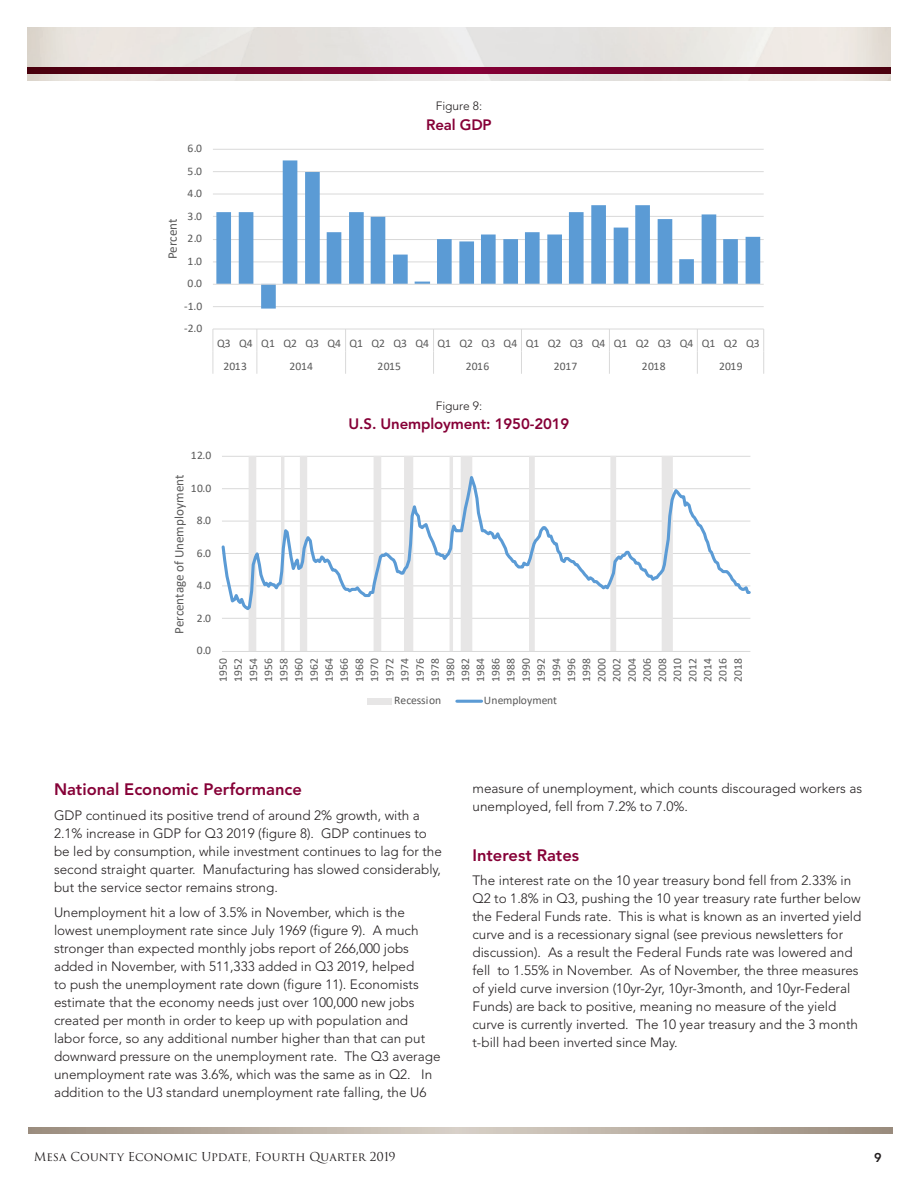
<style>
.page{position:relative;width:918px;height:1188px;background:#fff}
.page>*{position:absolute;margin:0;border:0;box-sizing:border-box;transform-origin:0 0}
.t1{font:800 16.5px "Avenir";color:#860037}
.t2{font:800 15px "Avenir";letter-spacing:-.01em;color:#860037}
.t3{font:300 13.5px/18px "Avenir";color:#231f20}
.t4{font:13.05px "Calibri";letter-spacing:.005em;color:#595959}
.t5{font:800 12.75px "Avenir";color:#231f20}
.t6{font:12px "Trajan Pro 3";color:#231f20}
.t7{font:300 12px "Avenir";color:#231f20}
.t8{font:11.55px/15.1px "Calibri";letter-spacing:.005em;color:#595959}
</style>
<div class="page">
<img style="left:27px;top:27px;width:864px;height:54px">
<svg style="left:27px;top:68px;width:864px;height:6px;background:#680023"></svg>
<svg style="left:28px;top:1128px;width:864px;height:6px;background:#b8ada1"></svg>
<hr style="left:213px;top:329px;width:551px;height:1px;background:#d9d9d9">
<hr style="left:213px;top:306px;width:551px;height:1px;background:#d9d9d9">
<hr style="left:213px;top:262px;width:551px;height:1px;background:#d9d9d9">
<hr style="left:213px;top:239px;width:551px;height:1px;background:#d9d9d9">
<hr style="left:213px;top:216px;width:551px;height:1px;background:#d9d9d9">
<hr style="left:213px;top:194px;width:551px;height:1px;background:#d9d9d9">
<hr style="left:213px;top:171px;width:551px;height:1px;background:#d9d9d9">
<hr style="left:213px;top:149px;width:551px;height:1px;background:#d9d9d9">
<svg style="left:216px;top:160px;width:544px;height:149px"></svg>
<hr style="left:213px;top:284px;width:551px;height:1px;background:#d9d9d9">
<svg style="left:213px;top:330px;width:1px;height:44px"></svg>
<svg style="left:256px;top:330px;width:1px;height:44px"></svg>
<svg style="left:345px;top:330px;width:1px;height:44px"></svg>
<svg style="left:433px;top:330px;width:1px;height:44px"></svg>
<svg style="left:521px;top:330px;width:1px;height:44px"></svg>
<svg style="left:609px;top:330px;width:1px;height:44px"></svg>
<svg style="left:697px;top:330px;width:1px;height:44px"></svg>
<svg style="left:763px;top:330px;width:1px;height:44px"></svg>
<hr style="left:222px;top:618px;width:528px;height:1px;background:#d9d9d9">
<hr style="left:222px;top:456px;width:528px;height:1px;background:#d9d9d9">
<svg style="left:248px;top:456px;width:425px;height:195px"></svg>
<hr style="left:222px;top:651px;width:528px;height:1px;background:#d9d9d9">
<svg style="left:222px;top:465px;width:529px;height:148px"></svg>
<div style="left:367px;top:698px;width:25px;height:6px;background:#e7e6e6"></div>
<hr style="left:457px;top:700px;width:25px;height:3px;background:#5b9bd5">
<p class="t8" style="left:188px;top:141px;width:16px">6.0</p>
<p class="t8" style="left:188px;top:163px;width:16px">5.0</p>
<p class="t4" style="left:164px;top:259px;width:42px;rotate:-90deg">Percent</p>
<p class="t8" style="left:188px;top:186px;width:16px">4.0</p>
<p class="t8" style="left:188px;top:208px;width:16px">3.0</p>
<p class="t8" style="left:188px;top:231px;width:16px">2.0</p>
<p class="t8" style="left:188px;top:253px;width:16px">1.0</p>
<p class="t8" style="left:188px;top:276px;width:16px">0.0</p>
<p class="t8" style="left:184px;top:298px;width:20px">-1.0</p>
<p class="t8" style="left:184px;top:321px;width:20px">-2.0</p>
<p class="t7" style="left:436px;top:99px;width:48px">Figure 8:</p>
<p class="t2" style="left:426px;top:116px;width:67px">Real GDP</p>
<p class="t8" style="left:223px;top:332px;width:538px;line-height:22.5px;text-indent:-6px">Q3 Q4 Q1 Q2 Q3 Q4 Q1 Q2 Q3 Q4 Q1 Q2 Q3 Q4 Q1 Q2 Q3 Q4 Q1 Q2 Q3 Q4 Q1 Q2 Q3<br>2013</p>
<p class="t8" style="left:289px;top:358px;width:25px">2014</p>
<p class="t8" style="left:378px;top:358px;width:25px">2015</p>
<p class="t8" style="left:466px;top:358px;width:25px">2016</p>
<p class="t8" style="left:554px;top:358px;width:25px">2017</p>
<p class="t8" style="left:642px;top:358px;width:25px">2018</p>
<p class="t8" style="left:719px;top:358px;width:25px">2019</p>
<p class="t7" style="left:436px;top:398px;width:48px">Figure 9:</p>
<p class="t2" style="left:349px;top:415px;width:222px">U.S. Unemployment: 1950-2019</p>
<p class="t8" style="left:191px;top:448px;width:22px">12.0</p>
<p class="t4" style="left:170px;top:634px;width:161px;rotate:-90deg">Percentage of Unemployment</p>
<p class="t8" style="left:191px;top:480px;width:22px">10.0</p>
<p class="t8" style="left:197px;top:513px;width:16px">8.0</p>
<p class="t8" style="left:197px;top:545px;width:16px">6.0</p>
<p class="t8" style="left:197px;top:578px;width:16px">4.0</p>
<p class="t8" style="left:197px;top:610px;width:16px">2.0</p>
<p class="t8" style="left:197px;top:643px;width:16px">0.0</p>
<p class="t8" style="left:215px;top:682px;width:25px;text-align:justify;rotate:-90deg">1950<br>1952<br>1954<br>1956<br>1958<br>1960<br>1962<br>1964<br>1966<br>1968<br>1970<br>1972<br>1974<br>1976<br>1978<br>1980<br>1982<br>1984<br>1986<br>1988<br>1990<br>1992<br>1994<br>1996<br>1998<br>2000<br>2002<br>2004<br>2006<br>2008<br>2010<br>2012<br>2014<br>2016<br>2018</p>
<p class="t8" style="left:394px;top:693px;width:48px">Recession</p>
<p class="t8" style="left:484px;top:693px;width:75px">Unemployment</p>
<p class="t1" style="left:54px;top:780px;width:250px">National Economic Performance</p>
<p class="t3" style="left:54px;top:807px;width:389px">GDP continued its positive trend of around 2% growth, with a 2.1% increase in GDP for Q3 2019 (figure 8). GDP continues to be led by consumption, while investment continues to lag for the second straight quarter. Manufacturing has slowed considerably, but the service sector remains strong.</p>
<p class="t3" style="left:54px;top:903px;width:388px">Unemployment hit a low of 3.5% in November, which is the lowest unemployment rate since July 1969 (figure 9). A much stronger than expected monthly jobs report of 266,000 jobs added in November, with 511,333 added in Q3 2019, helped<br>to push the unemployment rate down (figure 11). Economists estimate that the economy needs just over 100,000 new jobs created per month in order to keep up with population and labor force, so any additional number higher than that can put downward pressure on the unemployment rate. The Q3 average unemployment rate was 3.6%, which was the same as in Q2. In addition to the U3 standard unemployment rate falling, the U6</p>
<p class="t3" style="left:472px;top:780px;width:391px">measure of unemployment, which counts discouraged workers as unemployed, fell from 7.2% to 7.0%.</p>
<p class="t1" style="left:472px;top:845px;width:108px">Interest Rates</p>
<p class="t3" style="left:472px;top:872px;width:390px">The interest rate on the 10 year treasury bond fell from 2.33% in Q2 to 1.8% in Q3, pushing the 10 year treasury rate further below the Federal Funds rate. This is what is known as an inverted yield curve and is a recessionary signal (see previous newsletters for discussion). As a result the Federal Funds rate was lowered and fell to 1.55% in November. As of November, the three measures of yield curve inversion (10yr-2yr, 10yr-3month, and 10yr-Federal Funds) are back to positive, meaning no measure of the yield curve is currently inverted. The 10 year treasury and the 3 month t-bill had been inverted since May.</p>
<p class="t6" style="left:34px;top:1148px;width:363px">Mesa County Economic Update, Fourth Quarter 2019</p>
<p class="t5" style="left:874px;top:1150px;width:9px">9</p>
</div>
